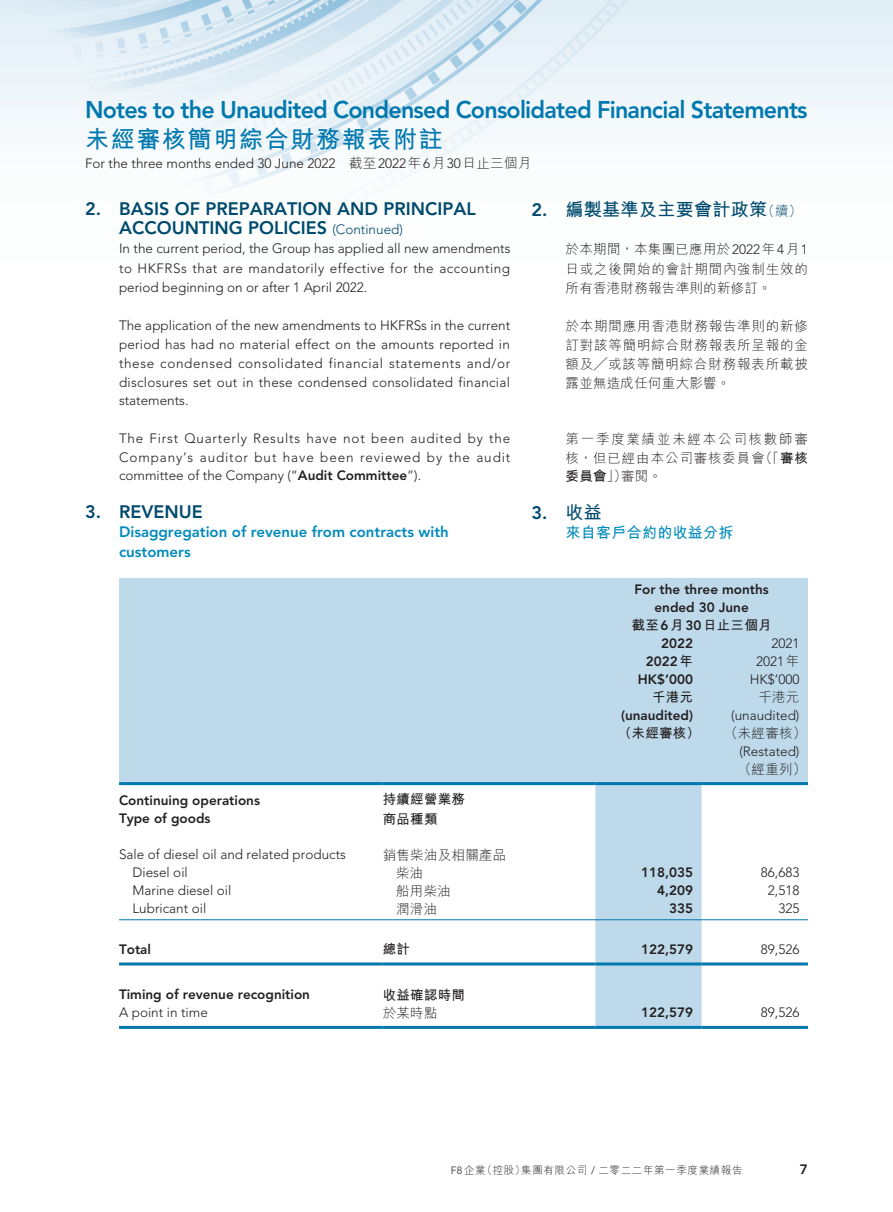
<style>
.page{position:relative;width:893px;height:1212px;background:#fff}
.page>*{position:absolute;margin:0;border:0;box-sizing:border-box;transform-origin:0 0}
.t1{font:800 24px "Avenir LT Std";letter-spacing:-.035em;color:#0078ae}
.t2{font:700 24px "M Hei HK";letter-spacing:.07em;color:#0078ae}
._01_H1_E{font:800 18px/18.8px "Avenir LT Std";color:#004a6e}
._001_H1_C{font:700 18px "M Hei HK";letter-spacing:.02em;color:#004a6e}
._001_H1_C-2{font:800 18px "Avenir LT Std";color:#004a6e}
._02_H2_E{font:800 15px/19.5px "Avenir LT Std";color:#018abb}
._002_H2_C{font:700 15px "M Hei HK";letter-spacing:.02em;color:#018abb}
._00_txt_E{font:300 13.5px/18.8px "Avenir LT Std";color:#231f20;text-align:justify}
._000_txt_C{font:300 13.5px/18.8px "M Hei HK";letter-spacing:.06em;color:#231f20;text-align:justify}
._50_Table_txt{font:800 13.5px "Avenir LT Std";color:#231f20}
._50_Table_txt-2{font:300 13.5px "Avenir LT Std";color:#231f20}
._50_Table_txt-3{font:700 13.5px "M Hei HK";letter-spacing:.02em;color:#231f20}
._000_txt_C-2{font:700 13.5px "M Hei HK";letter-spacing:.02em;color:#231f20}
._50_Table_txt-4{font:300 13.5px "M Hei HK";letter-spacing:.02em;color:#231f20}
._000_txt_C-3{font:300 13.5px "M Hei HK";letter-spacing:.02em;color:#231f20}
.t3{font:300 10.5px "M Hei HK";letter-spacing:.06em;color:#231f20}
.s1{font-family:"M Hei HK"}
.s2{font-weight:300;font-size:13.5px}
.s3{font-weight:800}
.s4{font-family:"Avenir LT Std";font-weight:800}
.s5{font-family:"Avenir LT Std"}
.s6{font-weight:700}
.s7{font-family:"M Hei HK";font-weight:700}
</style>
<div class="page">
<img style="left:0;top:0;width:893px;height:195px">
<svg style="left:119px;top:578px;width:689px;height:448px;fill:#bdd9ea"></svg>
<hr style="left:119px;top:782px;width:264px;height:3px;background:#0078ae">
<hr style="left:383px;top:782px;width:212px;height:3px;background:#0078ae">
<hr style="left:595px;top:782px;width:107px;height:3px;background:#0078ae">
<hr style="left:702px;top:782px;width:106px;height:3px;background:#0078ae">
<hr style="left:119px;top:919px;width:264px;height:1px;background:#0078ae">
<hr style="left:383px;top:919px;width:212px;height:1px;background:#0078ae">
<hr style="left:595px;top:919px;width:107px;height:1px;background:#0078ae">
<hr style="left:702px;top:919px;width:106px;height:1px;background:#0078ae">
<hr style="left:119px;top:962px;width:264px;height:3px;background:#0078ae">
<hr style="left:383px;top:962px;width:212px;height:3px;background:#0078ae">
<hr style="left:595px;top:962px;width:107px;height:3px;background:#0078ae">
<hr style="left:702px;top:962px;width:106px;height:3px;background:#0078ae">
<hr style="left:119px;top:1026px;width:264px;height:3px;background:#0078ae">
<hr style="left:383px;top:1026px;width:212px;height:3px;background:#0078ae">
<hr style="left:595px;top:1026px;width:107px;height:3px;background:#0078ae">
<hr style="left:702px;top:1026px;width:106px;height:3px;background:#0078ae">
<p class="t1" style="left:85px;top:95px;width:724px">Notes to the Unaudited Condensed Consolidated Financial Statements</p>
<p class="t2" style="left:85px;top:121px;width:359px">未經審核簡明綜合財務報表附註</p>
<p class="_00_txt_E" style="left:85px;top:154px;width:448px">For the three months ended 30 June 2022 <span class="s1">截至</span>2022<span class="s1">年</span>6<span class="s1">月</span>30<span class="s1">日止三個月</span></p>
<p class="_01_H1_E" style="left:119px;top:199px;width:358px;text-indent:-34px">2. BASIS OF PREPARATION AND PRINCIPAL<br>ACCOUNTING POLICIES <span class="s2">(Continued)</span></p>
<p class="_00_txt_E" style="left:119px;top:239px;width:393px;line-height:19.5px">In the current period, the Group has applied all new amendments to HKFRSs that are mandatorily effective for the accounting period beginning on or after 1 April 2022.</p>
<p class="_00_txt_E" style="left:119px;top:316px;width:393px">The application of the new amendments to HKFRSs in the current period has had no material effect on the amounts reported in these condensed consolidated financial statements and/or disclosures set out in these condensed consolidated financial statements.</p>
<p class="_00_txt_E" style="left:119px;top:429px;width:393px">The First Quarterly Results have not been audited by the Company’s auditor but have been reviewed by the audit committee of the Company (“<span class="s3">Audit Committee</span>”).</p>
<p class="_01_H1_E" style="left:85px;top:502px;width:119px">3. REVENUE</p>
<p class="_02_H2_E" style="left:119px;top:522px;width:331px">Disaggregation of revenue from contracts with customers</p>
<p class="_001_H1_C" style="left:531px;top:196px;width:272px"><span class="s4">2.</span> 編製基準及主要會計政策<span class="s2">（續）</span></p>
<p class="_000_txt_C" style="left:565px;top:239px;width:244px;line-height:19.5px">於本期間，本集團已應用於<span class="s5">2022</span>年<span class="s5">4</span>月<span class="s5">1</span>日或之後開始的會計期間內強制生效的所有香港財務報告準則的新修訂。</p>
<p class="_000_txt_C" style="left:565px;top:317px;width:244px">於本期間應用香港財務報告準則的新修訂對該等簡明綜合財務報表所呈報的金額及╱或該等簡明綜合財務報表所載披露並無造成任何重大影響。</p>
<p class="_000_txt_C" style="left:565px;top:429px;width:244px">第一季度業績並未經本公司核數師審核，但已經由本公司審核委員會（「<span class="s6">審核委員會</span>」）審閱。</p>
<p class="_001_H1_C-2" style="left:531px;top:502px;width:72px">3. <span class="s7">收益</span></p>
<p class="_002_H2_C" style="left:565px;top:522px;width:170px">來自客戶合約的收益分拆</p>
<p class="_50_Table_txt" style="left:634px;top:581px;width:136px">For the three months</p>
<p class="_50_Table_txt" style="left:654px;top:599px;width:96px">ended 30 June</p>
<p class="_50_Table_txt-3" style="left:632px;top:615px;width:142px">截至<span class="s4">6</span>月<span class="s4">30</span>日止三個月</p>
<p class="_50_Table_txt" style="left:661px;top:635px;width:33px">2022</p>
<p class="_50_Table_txt-2" style="left:771px;top:635px;width:30px">2021</p>
<p class="_50_Table_txt" style="left:646px;top:653px;width:49px">2022<span class="s7">年</span></p>
<p class="_50_Table_txt-2" style="left:756px;top:654px;width:45px">2021<span class="s1">年</span></p>
<p class="_50_Table_txt" style="left:638px;top:671px;width:57px">HK$’000</p>
<p class="_50_Table_txt-2" style="left:750px;top:671px;width:51px">HK$’000</p>
<p class="_50_Table_txt-3" style="left:652px;top:687px;width:43px">千港元</p>
<p class="_50_Table_txt-4" style="left:758px;top:690px;width:43px">千港元</p>
<p class="_50_Table_txt" style="left:621px;top:707px;width:74px">(unaudited)</p>
<p class="_50_Table_txt-2" style="left:731px;top:707px;width:70px">(unaudited)</p>
<p class="_50_Table_txt-3" style="left:618px;top:723px;width:83px">（未經審核）</p>
<p class="_50_Table_txt-4" style="left:724px;top:726px;width:83px">（未經審核）</p>
<p class="_50_Table_txt-2" style="left:739px;top:744px;width:62px">(Restated)</p>
<p class="_50_Table_txt-4" style="left:738px;top:762px;width:70px">（經重列）</p>
<p class="_50_Table_txt" style="left:119px;top:792px;width:142px">Continuing operations</p>
<p class="_000_txt_C-2" style="left:383px;top:789px;width:84px">持續經營業務</p>
<p class="_50_Table_txt" style="left:119px;top:810px;width:93px">Type of goods</p>
<p class="_000_txt_C-2" style="left:383px;top:809px;width:56px">商品種類</p>
<p class="_50_Table_txt-2" style="left:119px;top:847px;width:228px">Sale of diesel oil and related products</p>
<p class="_000_txt_C-3" style="left:383px;top:848px;width:125px">銷售柴油及相關產品</p>
<p class="_50_Table_txt-2" style="left:133px;top:865px;width:57px">Diesel oil</p>
<p class="_000_txt_C" style="left:396px;top:863px;width:29px">柴油</p>
<p class="_50_Table_txt" style="left:641px;top:864px;width:53px">118,035</p>
<p class="_50_Table_txt-2" style="left:761px;top:865px;width:40px">86,683</p>
<p class="_50_Table_txt-2" style="left:133px;top:883px;width:100px">Marine diesel oil</p>
<p class="_000_txt_C" style="left:396px;top:881px;width:56px">船用柴油</p>
<p class="_50_Table_txt" style="left:657px;top:882px;width:37px">4,209</p>
<p class="_50_Table_txt-2" style="left:768px;top:883px;width:33px">2,518</p>
<p class="_50_Table_txt-2" style="left:133px;top:901px;width:75px">Lubricant oil</p>
<p class="_000_txt_C" style="left:396px;top:899px;width:43px">潤滑油</p>
<p class="_50_Table_txt" style="left:669px;top:900px;width:25px">335</p>
<p class="_50_Table_txt-2" style="left:778px;top:901px;width:23px">325</p>
<p class="_50_Table_txt" style="left:119px;top:941px;width:33px">Total</p>
<p class="_000_txt_C-2" style="left:383px;top:939px;width:29px">總計</p>
<p class="_50_Table_txt" style="left:641px;top:941px;width:53px">122,579</p>
<p class="_50_Table_txt-2" style="left:761px;top:941px;width:40px">89,526</p>
<p class="_50_Table_txt" style="left:119px;top:986px;width:192px">Timing of revenue recognition</p>
<p class="_000_txt_C-2" style="left:383px;top:985px;width:84px">收益確認時間</p>
<p class="_50_Table_txt-2" style="left:119px;top:1004px;width:90px">A point in time</p>
<p class="_000_txt_C" style="left:383px;top:1003px;width:56px">於某時點</p>
<p class="_50_Table_txt" style="left:641px;top:1004px;width:53px">122,579</p>
<p class="_50_Table_txt-2" style="left:761px;top:1004px;width:40px">89,526</p>
<p class="t3" style="left:451px;top:1164px;width:293px"><span class="s5">F8</span>企業（控股）集團有限公司 <span class="s5">/</span> 二零二二年第一季度業績報告</p>
<p class="_50_Table_txt" style="left:800px;top:1161px;width:9px">7</p>
</div>
